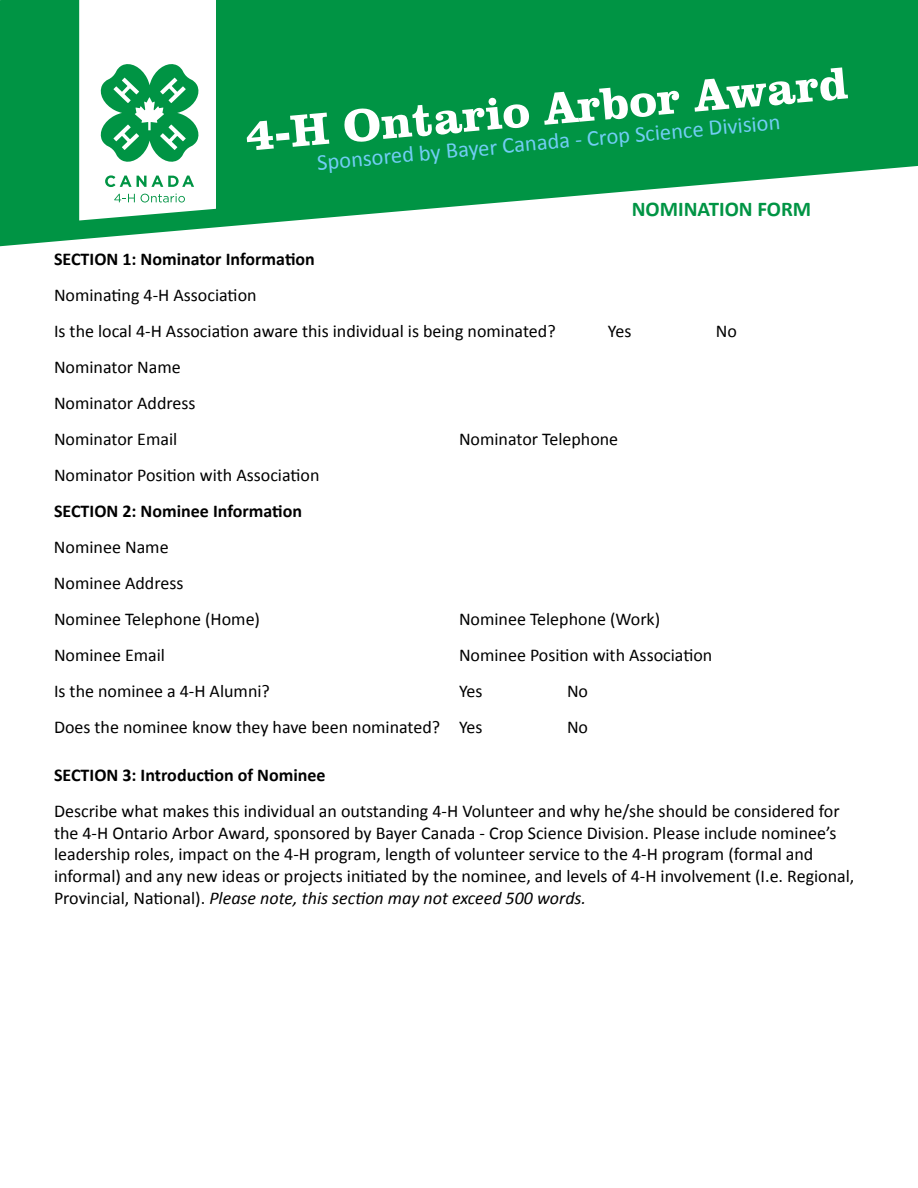
<style>
.page{position:relative;width:918px;height:1188px;background:#fff}
.page>*{position:absolute;margin:0;border:0;box-sizing:border-box;transform-origin:0 0}
.t1{font:700 46.5px "Clarendon BT";color:#fff}
.t2{font:22.5px "Calibri";color:#72cdf4}
.t3{font:700 21px "Calibri";color:#009444}
.t4{font:18px/36px "Calibri";color:#000}
.t5{font:700 18px "Calibri";color:#000}
.s1{font-style:italic}
</style>
<div class="page">
<svg style="left:0;top:0;width:918px;height:247px;fill:#009444"></svg>
<svg style="left:79px;top:0;width:137px;height:220px"></svg>
<h1 class="t1" style="left:242px;top:106px;width:606px;rotate:-5deg">4-H Ontario Arbor Award</h1>
<p class="t2" style="left:316px;top:148px;width:466px;rotate:-5deg">Sponsored by Bayer Canada - Crop Science Division</p>
<p class="t3" style="left:632px;top:195px;width:181px">NOMINATION FORM</p>
<p class="t5" style="left:54px;top:248px;width:262px">SECTION 1: Nominator Information</p>
<p class="t4" style="left:54px;top:277px;width:503px">Nominating 4-H Association<br>Is the local 4-H Association aware this individual is being nominated?<br>Nominator Name<br>Nominator Address<br>Nominator Email</p>
<p class="t4" style="left:608px;top:313px;width:25px">Yes</p>
<p class="t4" style="left:716px;top:313px;width:23px">No</p>
<p class="t4" style="left:459px;top:421px;width:161px">Nominator Telephone</p>
<p class="t4" style="left:54px;top:457px;width:267px">Nominator Position with Association</p>
<p class="t5" style="left:54px;top:500px;width:250px">SECTION 2: Nominee Information</p>
<p class="t4" style="left:54px;top:529px;width:208px">Nominee Name<br>Nominee Address<br>Nominee Telephone (Home)</p>
<p class="t4" style="left:459px;top:601px;width:203px">Nominee Telephone (Work)</p>
<p class="t4" style="left:54px;top:637px;width:113px">Nominee Email</p>
<p class="t4" style="left:459px;top:637px;width:255px">Nominee Position with Association</p>
<p class="t4" style="left:54px;top:673px;width:217px">Is the nominee a 4-H Alumni?</p>
<p class="t4" style="left:459px;top:673px;width:25px">Yes</p>
<p class="t4" style="left:567px;top:673px;width:23px">No</p>
<p class="t4" style="left:459px;top:709px;width:25px">Yes</p>
<p class="t4" style="left:567px;top:709px;width:23px">No</p>
<p class="t5" style="left:54px;top:764px;width:273px">SECTION 3: Introduction of Nominee</p>
<p class="t4" style="left:54px;top:800px;width:802px;line-height:21.6px">Describe what makes this individual an outstanding 4-H Volunteer and why he/she should be considered for the 4-H Ontario Arbor Award, sponsored by Bayer Canada - Crop Science Division. Please include nominee’s leadership roles, impact on the 4-H program, length of volunteer service to the 4-H program (formal and informal) and any new ideas or projects initiated by the nominee, and levels of 4-H involvement (I.e. Regional, Provincial, National). <span class="s1">Please note, this section may not exceed 500 words.</span></p>
<p class="t4" style="left:54px;top:709px;width:388px">Does the nominee know they have been nominated?</p>
</div>
